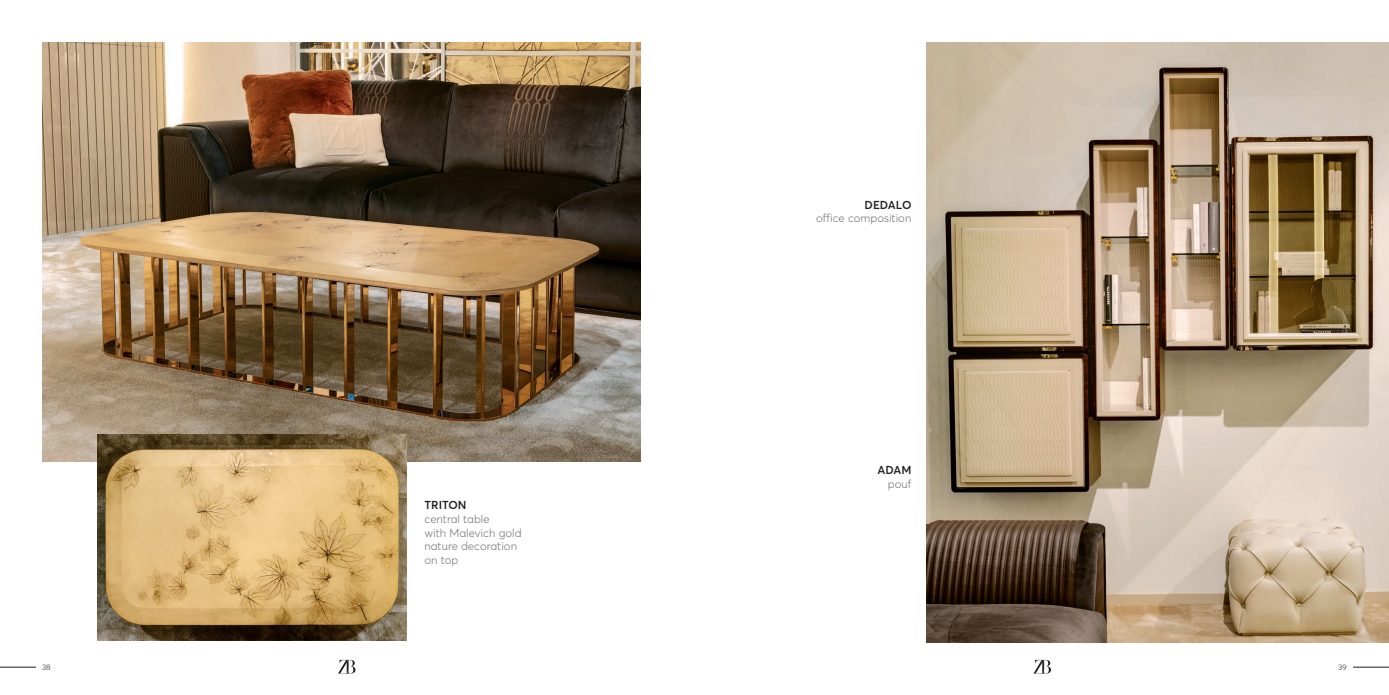
<style>
.page{position:relative;width:1389px;height:695px;background:#fff}
.page>*{position:absolute;margin:0;border:0;box-sizing:border-box;transform-origin:0 0}
.t1{font:300 11.38px/13.7px "Averta";color:#6c6d70}
.t2{font:600 11.38px "Averta";color:#231f20}
.t3{font:300 7.88px "Averta";color:#231f20}
</style>
<div class="page">
<hr style="left:1353px;top:666px;width:36px;height:1px;background:#231f20">
<hr style="left:0;top:666px;width:36px;height:1px;background:#231f20">
<svg style="left:338px;top:659px;width:17px;height:14px"></svg>
<svg style="left:1034px;top:659px;width:17px;height:14px"></svg>
<img style="left:926px;top:42px;width:463px;height:600px">
<img style="left:42px;top:42px;width:598px;height:419px">
<img style="left:98px;top:434px;width:309px;height:206px">
<p class="t2" style="left:865px;top:197px;width:48px">DEDALO</p>
<p class="t1" style="left:816px;top:211px;width:97px">office composition</p>
<p class="t2" style="left:425px;top:498px;width:44px">TRITON</p>
<p class="t1" style="left:424px;top:512px;width:99px">central table<br>with Malevich gold nature decoration on top</p>
<p class="t2" style="left:878px;top:463px;width:35px">ADAM</p>
<p class="t1" style="left:888px;top:476px;width:25px">pouf</p>
<p class="t3" style="left:42px;top:662px;width:10px">38</p>
<p class="t3" style="left:1338px;top:662px;width:10px">39</p>
</div>
